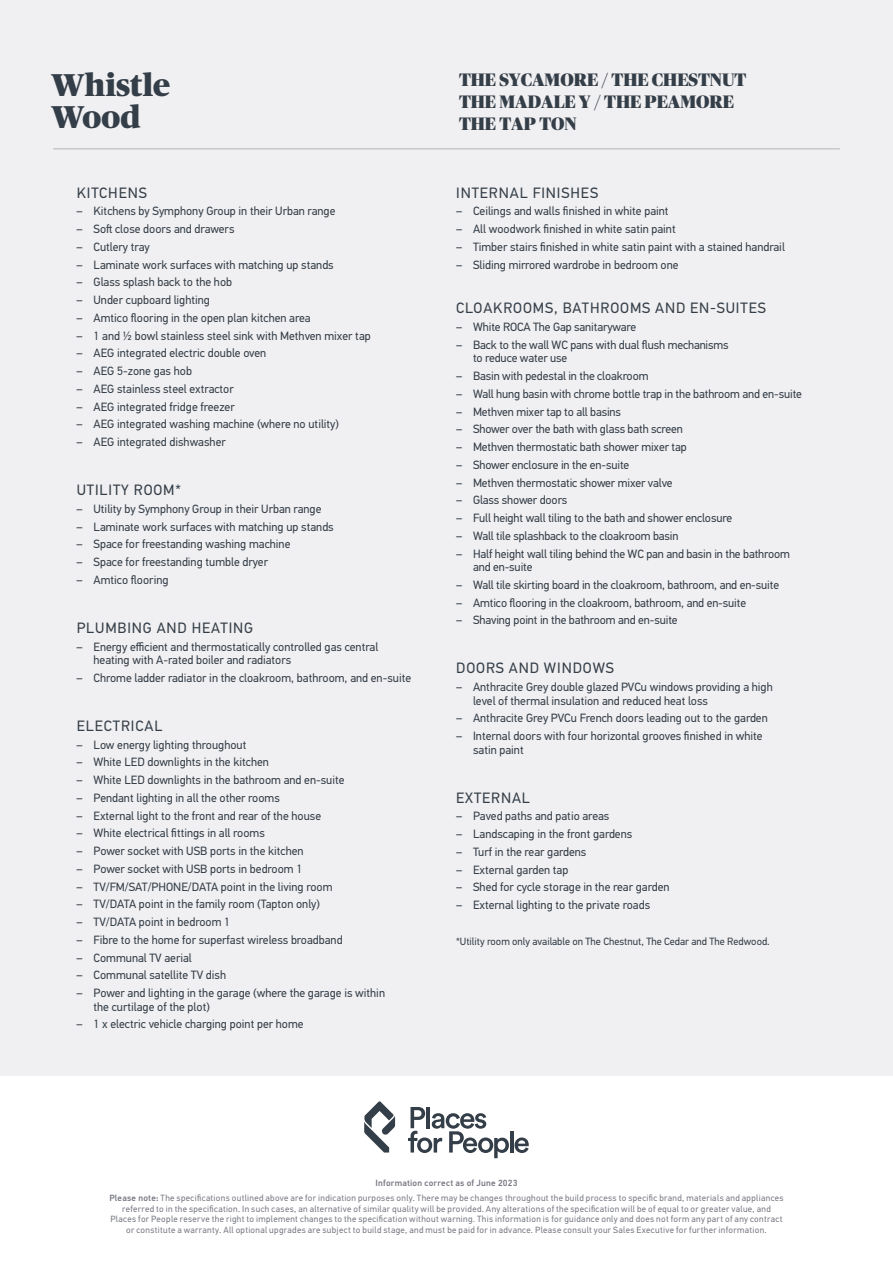
<style>
.page{position:relative;width:893px;height:1263px;background:#fff}
.page>*{position:absolute;margin:0;border:0;box-sizing:border-box;transform-origin:0 0}
.t1{font:900 31.5px/31.5px "Publico";letter-spacing:.01em;color:#343e48}
.t2{font:900 18px/21.6px "Publico Banner";color:#343e48}
.t3{font:15px "PF Din Text Std";letter-spacing:.06em;color:#343e48}
.t4{font:12px/13.5px "PF Din Text Std";color:#343e48}
.t5{font:10.5px "PF Din Text Std";color:#343e48}
.t6{font:9px/10.8px "PF Din Text Std";letter-spacing:.035em;color:#787a83;text-align:center}
.s1{font-weight:500}
</style>
<div class="page">
<div style="left:0;top:0;width:893px;height:1076px;background:#f0eff1"></div>
<svg style="left:408px;top:1107px;width:101px;height:51px"></svg>
<hr style="left:510px;top:1131px;width:3px;height:21px;background:#343e48">
<svg style="left:515px;top:1137px;width:14px;height:16px"></svg>
<svg style="left:364px;top:1101px;width:31px;height:51px"></svg>
<hr style="left:53px;top:148px;width:787px;height:1px;background:#b5b5b3">
<h1 class="t1" style="left:51px;top:69px;width:121px">Whistle<br>Wood</h1>
<p class="t3" style="left:77px;top:184px;width:72px">KITCHENS</p>
<p class="t4" style="left:77px;top:204px;width:260px">– Kitchens by Symphony Group in their Urban range</p>
<p class="t4" style="left:77px;top:222px;width:159px">– Soft close doors and drawers</p>
<p class="t4" style="left:77px;top:240px;width:75px">– Cutlery tray</p>
<p class="t4" style="left:77px;top:258px;width:259px">– Laminate work surfaces with matching up stands</p>
<p class="t4" style="left:77px;top:275px;width:157px">– Glass splash back to the hob</p>
<p class="t4" style="left:77px;top:293px;width:135px">– Under cupboard lighting</p>
<p class="t4" style="left:77px;top:311px;width:236px">– Amtico flooring in the open plan kitchen area</p>
<p class="t4" style="left:77px;top:329px;width:296px">– 1 and ½ bowl stainless steel sink with Methven mixer tap</p>
<p class="t4" style="left:77px;top:346px;width:191px">– AEG integrated electric double oven</p>
<p class="t4" style="left:77px;top:364px;width:117px">– AEG 5-zone gas hob</p>
<p class="t4" style="left:77px;top:382px;width:159px">– AEG stainless steel extractor</p>
<p class="t4" style="left:77px;top:400px;width:160px">– AEG integrated fridge freezer</p>
<p class="t4" style="left:77px;top:417px;width:264px">– AEG integrated washing machine (where no utility)</p>
<p class="t4" style="left:77px;top:435px;width:151px">– AEG integrated dishwasher</p>
<p class="t3" style="left:77px;top:481px;width:106px">UTILITY ROOM*</p>
<p class="t4" style="left:77px;top:502px;width:246px">– Utility by Symphony Group in their Urban range</p>
<p class="t4" style="left:77px;top:520px;width:259px">– Laminate work surfaces with matching up stands</p>
<p class="t4" style="left:77px;top:538px;width:215px">– Space for freestanding washing machine</p>
<p class="t4" style="left:77px;top:555px;width:193px">– Space for freestanding tumble dryer</p>
<p class="t4" style="left:77px;top:573px;width:94px">– Amtico flooring</p>
<p class="t3" style="left:77px;top:619px;width:178px">PLUMBING AND HEATING</p>
<p class="t4" style="left:94px;top:640px;width:286px;text-indent:-17px">– Energy efficient and thermostatically controlled gas central heating with A-rated boiler and radiators</p>
<p class="t4" style="left:77px;top:671px;width:336px">– Chrome ladder radiator in the cloakroom, bathroom, and en-suite</p>
<p class="t3" style="left:77px;top:717px;width:87px">ELECTRICAL</p>
<p class="t4" style="left:77px;top:738px;width:171px">– Low energy lighting throughout</p>
<p class="t4" style="left:77px;top:756px;width:194px">– White LED downlights in the kitchen</p>
<p class="t4" style="left:77px;top:773px;width:270px">– White LED downlights in the bathroom and en-suite</p>
<p class="t4" style="left:77px;top:791px;width:205px">– Pendant lighting in all the other rooms</p>
<p class="t4" style="left:77px;top:809px;width:246px">– External light to the front and rear of the house</p>
<p class="t4" style="left:77px;top:827px;width:190px">– White electrical fittings in all rooms</p>
<p class="t4" style="left:77px;top:844px;width:229px">– Power socket with USB ports in the kitchen</p>
<p class="t4" style="left:77px;top:862px;width:227px">– Power socket with USB ports in bedroom 1</p>
<p class="t4" style="left:77px;top:880px;width:258px">– TV/FM/SAT/PHONE/DATA point in the living room</p>
<p class="t4" style="left:77px;top:898px;width:245px">– TV/DATA point in the family room (Tapton only)</p>
<p class="t4" style="left:77px;top:915px;width:155px">– TV/DATA point in bedroom 1</p>
<p class="t4" style="left:77px;top:933px;width:268px">– Fibre to the home for superfast wireless broadband</p>
<p class="t4" style="left:77px;top:951px;width:117px">– Communal TV aerial</p>
<p class="t4" style="left:77px;top:969px;width:151px">– Communal satellite TV dish</p>
<p class="t4" style="left:94px;top:986px;width:293px;text-indent:-17px">– Power and lighting in the garage (where the garage is within the curtilage of the plot)</p>
<p class="t4" style="left:77px;top:1017px;width:229px">– 1 x electric vehicle charging point per home</p>
<h2 class="t2" style="left:459px;top:68px;width:289px">THE SYCAMORE / THE CHESTNUT<br>THE MADALE Y / THE PEAMORE<br>THE TAP TON</h2>
<p class="t3" style="left:456px;top:184px;width:143px">INTERNAL FINISHES</p>
<p class="t4" style="left:456px;top:204px;width:214px">– Ceilings and walls finished in white paint</p>
<p class="t4" style="left:456px;top:222px;width:221px">– All woodwork finished in white satin paint</p>
<p class="t4" style="left:456px;top:240px;width:330px">– Timber stairs finished in white satin paint with a stained handrail</p>
<p class="t4" style="left:456px;top:258px;width:224px">– Sliding mirrored wardrobe in bedroom one</p>
<p class="t3" style="left:456px;top:299px;width:311px">CLOAKROOMS, BATHROOMS AND EN-SUITES</p>
<p class="t4" style="left:456px;top:320px;width:182px">– White ROCA The Gap sanitaryware</p>
<p class="t4" style="left:473px;top:338px;width:257px;text-indent:-17px">– Back to the wall WC pans with dual flush mechanisms to reduce water use</p>
<p class="t4" style="left:456px;top:369px;width:194px">– Basin with pedestal in the cloakroom</p>
<p class="t4" style="left:456px;top:387px;width:347px">– Wall hung basin with chrome bottle trap in the bathroom and en-suite</p>
<p class="t4" style="left:456px;top:405px;width:166px">– Methven mixer tap to all basins</p>
<p class="t4" style="left:456px;top:422px;width:228px">– Shower over the bath with glass bath screen</p>
<p class="t4" style="left:456px;top:440px;width:232px">– Methven thermostatic bath shower mixer tap</p>
<p class="t4" style="left:456px;top:458px;width:175px">– Shower enclosure in the en-suite</p>
<p class="t4" style="left:456px;top:476px;width:218px">– Methven thermostatic shower mixer valve</p>
<p class="t4" style="left:456px;top:493px;width:113px">– Glass shower doors</p>
<p class="t4" style="left:456px;top:511px;width:278px">– Full height wall tiling to the bath and shower enclosure</p>
<p class="t4" style="left:456px;top:529px;width:224px">– Wall tile splashback to the cloakroom basin</p>
<p class="t4" style="left:473px;top:547px;width:318px;text-indent:-17px">– Half height wall tiling behind the WC pan and basin in the bathroom and en-suite</p>
<p class="t4" style="left:456px;top:578px;width:325px">– Wall tile skirting board in the cloakroom, bathroom, and en-suite</p>
<p class="t4" style="left:456px;top:596px;width:292px">– Amtico flooring in the cloakroom, bathroom, and en-suite</p>
<p class="t4" style="left:456px;top:613px;width:223px">– Shaving point in the bathroom and en-suite</p>
<p class="t3" style="left:456px;top:659px;width:159px">DOORS AND WINDOWS</p>
<p class="t4" style="left:473px;top:680px;width:301px;text-indent:-17px">– Anthracite Grey double glazed PVCu windows providing a high level of thermal insulation and reduced heat loss</p>
<p class="t4" style="left:456px;top:712px;width:313px">– Anthracite Grey PVCu French doors leading out to the garden</p>
<p class="t4" style="left:473px;top:729px;width:291px;text-indent:-17px">– Internal doors with four horizontal grooves finished in white satin paint</p>
<p class="t3" style="left:456px;top:789px;width:75px">EXTERNAL</p>
<p class="t4" style="left:456px;top:810px;width:155px">– Paved paths and patio areas</p>
<p class="t4" style="left:456px;top:827px;width:178px">– Landscaping in the front gardens</p>
<p class="t4" style="left:456px;top:845px;width:132px">– Turf in the rear gardens</p>
<p class="t4" style="left:456px;top:863px;width:114px">– External garden tap</p>
<p class="t4" style="left:456px;top:881px;width:215px">– Shed for cycle storage in the rear garden</p>
<p class="t4" style="left:456px;top:898px;width:196px">– External lighting to the private roads</p>
<p class="t5" style="left:456px;top:935px;width:315px">*Utility room only available on The Chestnut, The Cedar and The Redwood.</p>
<p class="t6" style="left:109px;top:1175px;width:676px;line-height:15px"><span class="s1">Information correct as of June 2023<br>Please note:</span> The specifications outlined above are for indication purposes only. There may be changes throughout the build process to specific brand, materials and appliances</p>
<p class="t6" style="left:110px;top:1203px;width:674px">referred to in the specification. In such cases, an alternative of similar quality will be provided. Any alterations of the specification will be of equal to or greater value, and<br>Places for People reserve the right to implement changes to the specification without warning. This information is for guidance only and does not form any part of any contract or constitute a warranty. All optional upgrades are subject to build stage, and must be paid for in advance. Please consult your Sales Executive for further information.</p>
</div>
